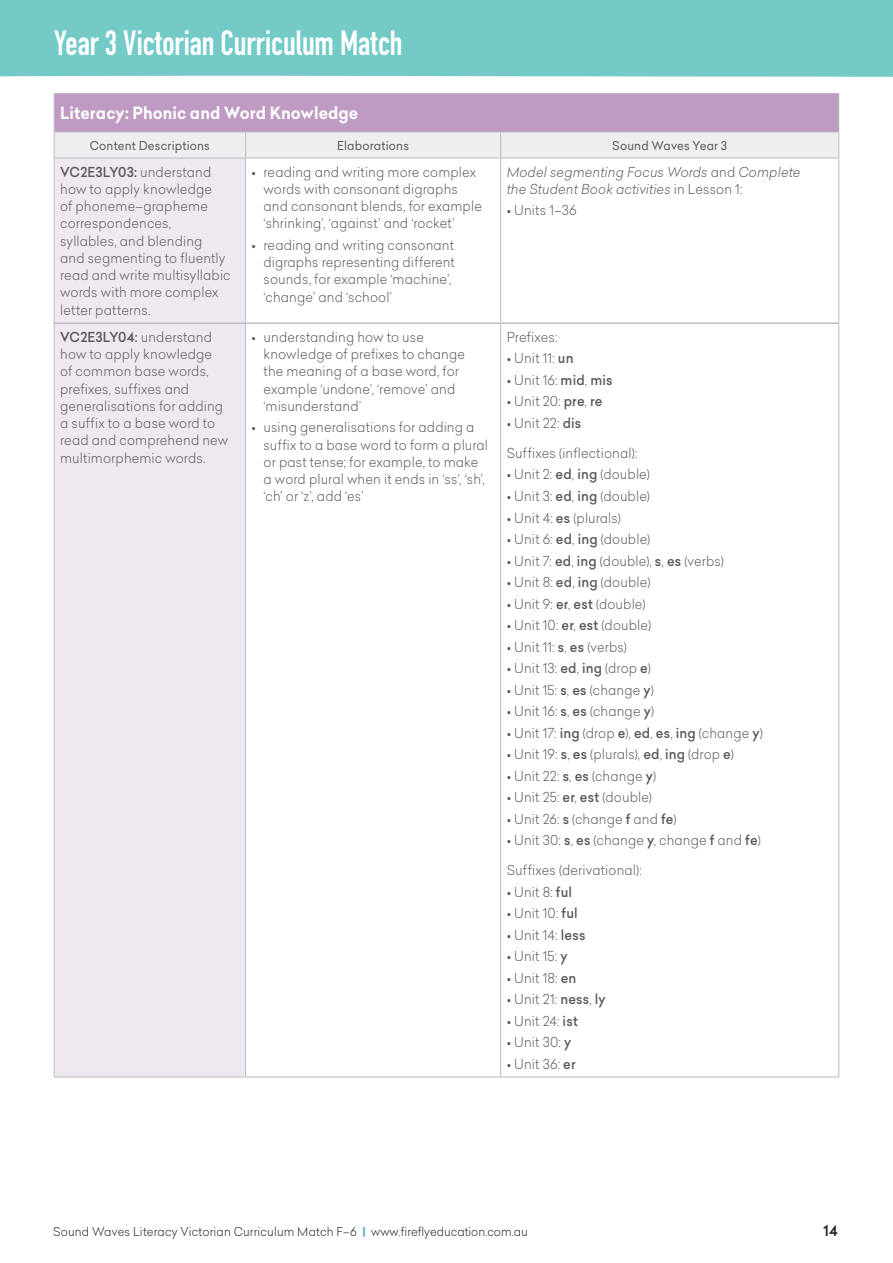
<style>
.page{position:relative;width:893px;height:1263px;background:#fff}
.page>*{position:absolute;margin:0;border:0;box-sizing:border-box;transform-origin:0 0}
.t1{font:34.5px "DIN Engschrift Std";color:#fff;scale:.95 1}
.t2{font:700 16.5px "Celias";letter-spacing:.005em;color:#fff;scale:.95 1}
.t3{font:500 15px "Celias";color:#231f20;scale:.95 1}
.t4{font:300 13.5px/17.2px "Celias";letter-spacing:.01em;color:#57585a;scale:.95 1}
.t5{font:italic 300 13.5px/17.2px "Celias";letter-spacing:.01em;color:#57585a;scale:.95 1}
.t6{font:300 12px "Celias";letter-spacing:.01em;color:#231f20;scale:.95 1}
.t7{font:12px "Celias";letter-spacing:.015em;color:#57585a;scale:.95 1}
.s1{font-weight:500}
.s2{font-style:normal}
.s3{font-weight:700;color:#50aeb4}
</style>
<div class="page">
<div style="left:0;top:0;width:893px;height:77px;background:#73cac7"></div>
<div style="left:54px;top:94px;width:785px;height:38px;background:#bf9ac2"></div>
<div style="left:55px;top:159px;width:190px;height:918px;background:#f0e8f1"></div>
<hr style="left:54px;top:1077px;width:192px;height:1px;background:#bcbdc0">
<hr style="left:246px;top:1077px;width:255px;height:1px;background:#bcbdc0">
<hr style="left:501px;top:1077px;width:338px;height:1px;background:#bcbdc0">
<hr style="left:54px;top:93px;width:192px;height:1px;background:#bcbdc0">
<hr style="left:54px;top:94px;width:1px;height:38px;background:#bcbdc0">
<hr style="left:246px;top:93px;width:255px;height:1px;background:#bcbdc0">
<hr style="left:501px;top:93px;width:338px;height:1px;background:#bcbdc0">
<hr style="left:838px;top:94px;width:1px;height:38px;background:#bcbdc0">
<svg style="left:54px;top:132px;width:785px;height:26px;background:#ebebec"></svg>
<hr style="left:54px;top:158px;width:192px;height:1px;background:#bcbdc0">
<hr style="left:54px;top:158px;width:1px;height:165px;background:#bcbdc0">
<hr style="left:246px;top:158px;width:255px;height:1px;background:#bcbdc0">
<hr style="left:245px;top:158px;width:1px;height:164px;background:#bcbdc0">
<hr style="left:501px;top:158px;width:338px;height:1px;background:#bcbdc0">
<hr style="left:500px;top:158px;width:1px;height:164px;background:#bcbdc0">
<hr style="left:838px;top:158px;width:1px;height:165px;background:#bcbdc0">
<hr style="left:54px;top:323px;width:1px;height:754px;background:#bcbdc0">
<hr style="left:245px;top:324px;width:1px;height:753px;background:#bcbdc0">
<hr style="left:500px;top:324px;width:1px;height:753px;background:#bcbdc0">
<hr style="left:838px;top:323px;width:1px;height:754px;background:#bcbdc0">
<hr style="left:54px;top:322px;width:192px;height:2px;background:#bcbdc0">
<hr style="left:246px;top:322px;width:255px;height:2px;background:#bcbdc0">
<hr style="left:501px;top:322px;width:338px;height:2px;background:#bcbdc0">
<h1 class="t1" style="left:54px;top:23px;width:368px">Year 3 Victorian Curriculum Match</h1>
<p class="t2" style="left:60px;top:101px;width:315px">Literacy: Phonic and Word Knowledge</p>
<p class="t7" style="left:90px;top:137px;width:128px">Content Descriptions</p>
<p class="t7" style="left:337px;top:137px;width:77px">Elaborations</p>
<p class="t7" style="left:612px;top:137px;width:122px">Sound Waves Year 3</p>
<p class="t4" style="left:60px;top:163px;width:181px"><span class="s1">VC2E3LY03:</span> understand how to apply knowledge<br>of phoneme–grapheme correspondences, syllables, and blending<br>and segmenting to fluently read and write multisyllabic words with more complex letter patterns.</p>
<p class="t4" style="left:264px;top:163px;width:231px;text-indent:-12px">• reading and writing more complex words with consonant digraphs and consonant blends, for example ‘shrinking’, ‘against’ and ‘rocket’</p>
<p class="t5" style="left:507px;top:163px;width:311px">Model segmenting Focus Words <span class="s2">and</span> Complete the Student Book activities <span class="s2">in Lesson 1:</span></p>
<p class="t4" style="left:507px;top:202px;width:75px">• Units 1–36</p>
<p class="t4" style="left:264px;top:236px;width:203px;text-indent:-12px">• reading and writing consonant digraphs representing different sounds, for example ‘machine’, ‘change’ and ‘school’</p>
<p class="t4" style="left:60px;top:328px;width:178px"><span class="s1">VC2E3LY04:</span> understand how to apply knowledge<br>of common base words, prefixes, suffixes and generalisations for adding a suffix to a base word to read and comprehend new multimorphemic words.</p>
<p class="t4" style="left:264px;top:328px;width:214px;text-indent:-12px">• understanding how to use knowledge of prefixes to change the meaning of a base word, for example ‘undone’, ‘remove’ and ‘misunderstand’</p>
<p class="t4" style="left:264px;top:418px;width:238px;text-indent:-12px">• using generalisations for adding a suffix to a base word to form a plural or past tense; for example, to make a word plural when it ends in ‘ss’, ‘sh’, ‘ch’ or ‘z’, add ‘es’</p>
<p class="t4" style="left:507px;top:328px;width:55px">Prefixes:</p>
<p class="t4" style="left:507px;top:349px;width:72px">• Unit 11: <span class="s1">un</span></p>
<p class="t4" style="left:507px;top:371px;width:113px">• Unit 16: <span class="s1">mid</span>, <span class="s1">mis</span></p>
<p class="t4" style="left:507px;top:392px;width:102px">• Unit 20: <span class="s1">pre</span>, <span class="s1">re</span></p>
<p class="t4" style="left:507px;top:414px;width:80px">• Unit 22: <span class="s1">dis</span></p>
<p class="t4" style="left:507px;top:444px;width:139px">Suffixes (inflectional):</p>
<p class="t4" style="left:507px;top:465px;width:152px">• Unit 2: <span class="s1">ed</span>, <span class="s1">ing</span> (double)</p>
<p class="t4" style="left:507px;top:487px;width:152px">• Unit 3: <span class="s1">ed</span>, <span class="s1">ing</span> (double)</p>
<p class="t4" style="left:507px;top:509px;width:122px">• Unit 4: <span class="s1">es</span> (plurals)</p>
<p class="t4" style="left:507px;top:530px;width:153px">• Unit 6: <span class="s1">ed</span>, <span class="s1">ing</span> (double)</p>
<p class="t4" style="left:507px;top:552px;width:230px">• Unit 7: <span class="s1">ed</span>, <span class="s1">ing</span> (double), <span class="s1">s</span>, <span class="s1">es</span> (verbs)</p>
<p class="t4" style="left:507px;top:573px;width:153px">• Unit 8: <span class="s1">ed</span>, <span class="s1">ing</span> (double)</p>
<p class="t4" style="left:507px;top:595px;width:148px">• Unit 9: <span class="s1">er</span>, <span class="s1">est</span> (double)</p>
<p class="t4" style="left:507px;top:616px;width:153px">• Unit 10: <span class="s1">er</span>, <span class="s1">est</span> (double)</p>
<p class="t4" style="left:507px;top:638px;width:128px">• Unit 11: <span class="s1">s</span>, <span class="s1">es</span> (verbs)</p>
<p class="t4" style="left:507px;top:659px;width:153px">• Unit 13: <span class="s1">ed</span>, <span class="s1">ing</span> (drop <span class="s1">e</span>)</p>
<p class="t4" style="left:507px;top:681px;width:156px">• Unit 15: <span class="s1">s</span>, <span class="s1">es</span> (change <span class="s1">y</span>)</p>
<p class="t4" style="left:507px;top:702px;width:157px">• Unit 16: <span class="s1">s</span>, <span class="s1">es</span> (change <span class="s1">y</span>)</p>
<p class="t4" style="left:507px;top:724px;width:271px">• Unit 17: <span class="s1">ing</span> (drop <span class="s1">e</span>), <span class="s1">ed</span>, <span class="s1">es</span>, <span class="s1">ing</span> (change <span class="s1">y</span>)</p>
<p class="t4" style="left:507px;top:745px;width:241px">• Unit 19: <span class="s1">s</span>, <span class="s1">es</span> (plurals), <span class="s1">ed</span>, <span class="s1">ing</span> (drop <span class="s1">e</span>)</p>
<p class="t4" style="left:507px;top:767px;width:159px">• Unit 22: <span class="s1">s</span>, <span class="s1">es</span> (change <span class="s1">y</span>)</p>
<p class="t4" style="left:507px;top:788px;width:154px">• Unit 25: <span class="s1">er</span>, <span class="s1">est</span> (double)</p>
<p class="t4" style="left:507px;top:810px;width:180px">• Unit 26: <span class="s1">s</span> (change <span class="s1">f</span> and <span class="s1">fe</span>)</p>
<p class="t4" style="left:507px;top:831px;width:269px">• Unit 30: <span class="s1">s</span>, <span class="s1">es</span> (change <span class="s1">y</span>, change <span class="s1">f</span> and <span class="s1">fe</span>)</p>
<p class="t4" style="left:507px;top:861px;width:144px">Suffixes (derivational):</p>
<p class="t4" style="left:507px;top:883px;width:70px">• Unit 8: <span class="s1">ful</span></p>
<p class="t4" style="left:507px;top:904px;width:76px">• Unit 10: <span class="s1">ful</span></p>
<p class="t4" style="left:507px;top:926px;width:84px">• Unit 14: <span class="s1">less</span></p>
<p class="t4" style="left:507px;top:947px;width:66px">• Unit 15: <span class="s1">y</span></p>
<p class="t4" style="left:507px;top:969px;width:75px">• Unit 18: <span class="s1">en</span></p>
<p class="t4" style="left:507px;top:990px;width:106px">• Unit 21: <span class="s1">ness</span>, <span class="s1">ly</span></p>
<p class="t4" style="left:507px;top:1012px;width:77px">• Unit 24: <span class="s1">ist</span></p>
<p class="t4" style="left:507px;top:1033px;width:70px">• Unit 30: <span class="s1">y</span></p>
<p class="t4" style="left:507px;top:1055px;width:74px">• Unit 36: <span class="s1">er</span></p>
<p class="t6" style="left:53px;top:1223px;width:501px">Sound Waves Literacy Victorian Curriculum Match F–6 <span class="s3">|</span> www.fireflyeducation.com.au</p>
<p class="t3" style="left:823px;top:1220px;width:17px">14</p>
</div>
